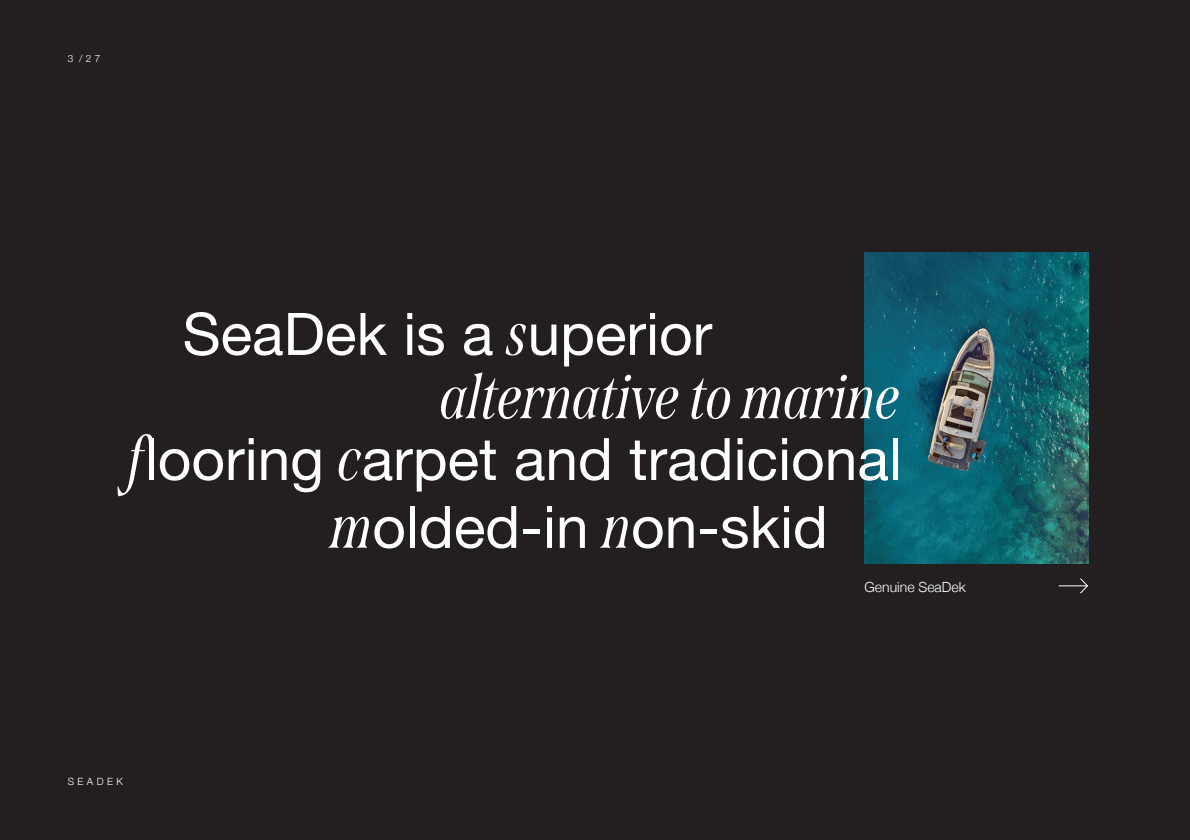
<style>
.page{position:relative;width:1190px;height:840px;background:#231f20}
.page>*{position:absolute;margin:0;border:0;box-sizing:border-box;transform-origin:0 0}
.t1{font:italic 62.6px "FONTSPRINGDEMO Span Cond";color:#fff}
.t2{font:58.6px/125.2px "Helvetica Neue";color:#fff}
.t3{font:300 14px "Helvetica Neue";color:#fff}
.t4{font:300 10px "Helvetica Neue";letter-spacing:.35em;color:#fff}
.s1{font-family:"FONTSPRINGDEMO Span Cond";font-style:italic;font-size:62.6px}
</style>
<div class="page">
<img style="left:865px;top:253px;width:223px;height:310px">
<svg style="left:1059px;top:578px;width:30px;height:16px"></svg>
<p class="t4" style="left:68px;top:50px;width:34px">3 /27</p>
<p class="t2" style="left:130px;top:267px;width:773px;text-indent:52px">SeaDek is a <span class="s1">s</span>uperior <span class="s1">f</span>looring <span class="s1">c</span>arpet and tradicional</p>
<p class="t2" style="left:333px;top:460px;width:496px"><span class="s1">m</span>olded-in <span class="s1">n</span>on-skid</p>
<p class="t1" style="left:443px;top:372px;width:461px">alternative to marine</p>
<p class="t3" style="left:865px;top:575px;width:103px">Genuine SeaDek</p>
<p class="t4" style="left:68px;top:774px;width:57px">SEADEK</p>
</div>
